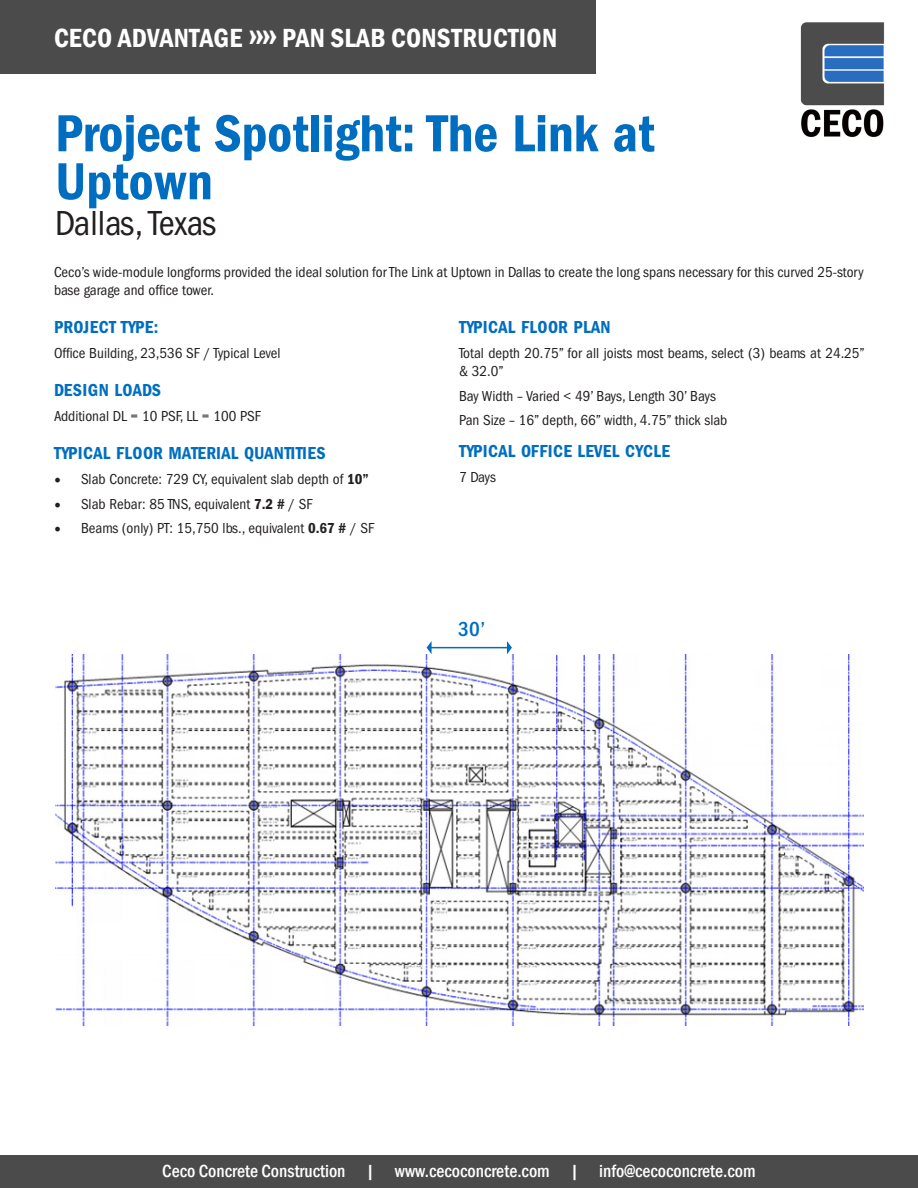
<style>
.page{position:relative;width:918px;height:1188px;background:#fff}
.page>*{position:absolute;margin:0;border:0;box-sizing:border-box;transform-origin:0 0}
.t1{font:54px/48px "Franklin Gothic LT Pro Cn Dm";color:#006ec0}
.t2{font:condensed 36px "Franklin Gothic LT Pro";color:#231f20}
.t3{font:600 condensed 27px "Franklin Gothic";letter-spacing:.01em;color:#fff}
.t4{font:500 condensed 21px "Franklin Gothic LT Pro";color:#006ec0}
.t5{font:18px "Franklin Gothic LT Pro Cn Dm";letter-spacing:.025em;color:#006ec0}
.t6{font:500 condensed 18px "Franklin Gothic";color:#fff}
.Body_Text{font:condensed 15px/18px "Franklin Gothic LT Pro";color:#231f20}
.s1{font-size:39px}
.s2{font-family:"Minion Pro";font-stretch:normal;font-size:18px}
.s3{font-family:"Franklin Gothic LT Pro Cn Dm";font-stretch:normal}
</style>
<div class="page">
<img style="left:800px;top:22px;width:85px;height:115px">
<div style="left:0;top:1156px;width:918px;height:32px;background:#4c4b4b"></div>
<div style="left:0;top:0;width:595px;height:73px;background:#4c4b4b"></div>
<img style="left:55px;top:654px;width:809px;height:371px">
<hr style="left:428px;top:647px;width:82px;height:1px;background:#006ec0">
<svg style="left:507px;top:641px;width:5px;height:13px"></svg>
<svg style="left:427px;top:641px;width:5px;height:13px"></svg>
<h3 class="t3" style="left:54px;top:19px;width:505px">CECO ADVANTAGE <span class="s1">»»</span> PAN SLAB CONSTRUCTION</h3>
<p class="t1" style="left:55px;top:110px;width:601px">Project Spotlight: The Link at<br>Uptown</p>
<p class="t2" style="left:55px;top:203px;width:163px">Dallas, Texas</p>
<p class="Body_Text" style="left:54px;top:263px;width:811px">Ceco’s wide-module longforms provided the ideal solution for The Link at Uptown in Dallas to create the long spans necessary for this curved 25-story base garage and office tower.</p>
<p class="t5" style="left:54px;top:317px;width:106px">PROJECT TYPE:</p>
<p class="Body_Text" style="left:54px;top:344px;width:228px">Office Building, 23,536 SF / Typical Level</p>
<p class="t5" style="left:54px;top:380px;width:109px">DESIGN LOADS</p>
<p class="Body_Text" style="left:54px;top:407px;width:209px">Additional DL = 10 PSF, LL = 100 PSF</p>
<p class="t5" style="left:54px;top:443px;width:273px">TYPICAL FLOOR MATERIAL QUANTITIES</p>
<p class="Body_Text" style="left:54px;top:470px;width:316px"><span class="s2">•</span> Slab Concrete: 729 CY, equivalent slab depth of <span class="s3">10”</span></p>
<p class="Body_Text" style="left:54px;top:495px;width:260px"><span class="s2">•</span> Slab Rebar: 85 TNS, equivalent <span class="s3">7.2 #</span> / SF</p>
<p class="Body_Text" style="left:54px;top:520px;width:322px"><span class="s2">•</span> Beams (only) PT: 15,750 lbs., equivalent <span class="s3">0.67 #</span> / SF</p>
<p class="t5" style="left:459px;top:317px;width:153px">TYPICAL FLOOR PLAN</p>
<p class="Body_Text" style="left:459px;top:344px;width:407px">Total depth 20.75” for all joists most beams, select (3) beams at 24.25” &amp; 32.0”</p>
<p class="Body_Text" style="left:459px;top:387px;width:258px">Bay Width – Varied &lt; 49’ Bays, Length 30’ Bays</p>
<p class="Body_Text" style="left:459px;top:412px;width:270px">Pan Size – 16” depth, 66” width, 4.75” thick slab</p>
<p class="t5" style="left:459px;top:441px;width:213px">TYPICAL OFFICE LEVEL CYCLE</p>
<p class="Body_Text" style="left:459px;top:468px;width:38px">7 Days</p>
<p class="t4" style="left:458px;top:617px;width:29px">30’</p>
<p class="t6" style="left:162px;top:1159px;width:595px">Ceco Concrete Construction | www.cecoconcrete.com | info@cecoconcrete.com</p>
</div>
